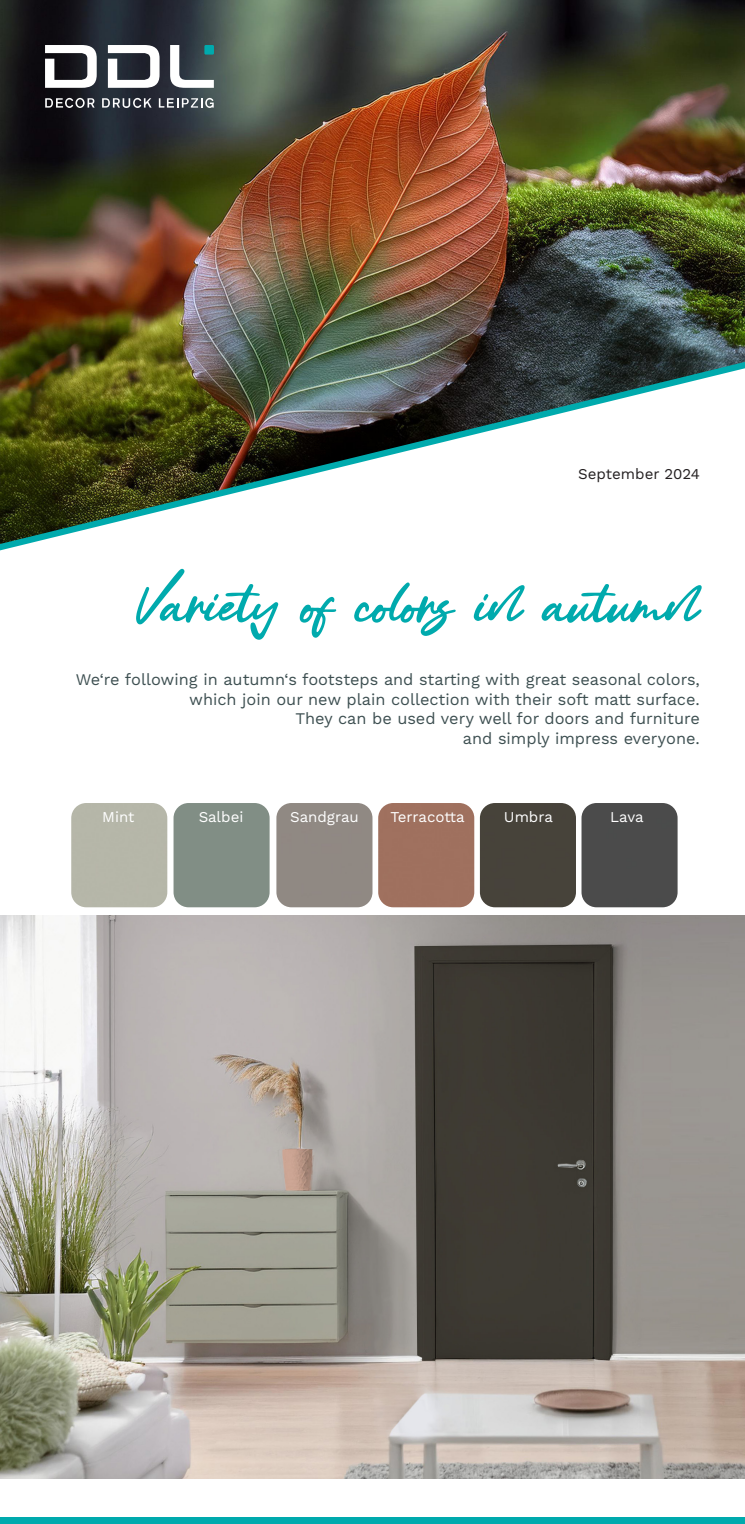
<style>
.page{position:relative;width:745px;height:1524px;background:#fff}
.page>*{position:absolute;margin:0;border:0;box-sizing:border-box;transform-origin:0 0}
.t1{font:75px "Sansilk";color:#00aaad}
.t2{font:16.25px/19.5px "Work Sans";color:#3d4f51;text-align:right}
.t3{font:15px "Work Sans";color:#fff}
.t4{font:15px "Work Sans";color:#231f20}
</style>
<div class="page">
<img style="left:0;top:0;width:744px;height:362px">
<img style="left:0;top:362px;width:744px;height:188px">
<div style="left:0;top:1517px;width:744px;height:7px;background:#00aaad"></div>
<svg style="left:45px;top:45px;width:52px;height:43px"></svg>
<svg style="left:108px;top:45px;width:51px;height:43px"></svg>
<svg style="left:170px;top:45px;width:44px;height:43px"></svg>
<div style="left:204px;top:45px;width:10px;height:10px;background:#00aaad"></div>
<svg style="left:45px;top:98px;width:50px;height:10px"></svg>
<svg style="left:159px;top:98px;width:54px;height:10px"></svg>
<svg style="left:102px;top:98px;width:49px;height:10px"></svg>
<div style="left:71px;top:803px;width:96px;height:104px;background:#b6b7a9"></div>
<div style="left:173px;top:803px;width:96px;height:104px;background:#818e85"></div>
<div style="left:276px;top:803px;width:96px;height:104px;background:#908983"></div>
<div style="left:479px;top:803px;width:96px;height:104px;background:#47433a"></div>
<div style="left:378px;top:803px;width:96px;height:104px;background:#9f705e"></div>
<div style="left:581px;top:803px;width:96px;height:104px;background:#4b4b4b"></div>
<img style="left:0;top:915px;width:744px;height:564px">
<p class="t4" style="left:578px;top:465px;width:123px">September 2024</p>
<h1 class="t1" style="left:137px;top:569px;width:564px">Variety of colors in autumn</h1>
<p class="t2" style="left:76px;top:670px;width:625px">We‘re following in autumn‘s footsteps and starting with great seasonal colors, which join our new plain collection with their soft matt surface.<br>They can be used very well for doors and furniture<br>and simply impress everyone.</p>
<p class="t3" style="left:102px;top:808px;width:34px">Mint</p>
<p class="t3" style="left:198px;top:808px;width:46px">Salbei</p>
<p class="t3" style="left:290px;top:808px;width:70px">Sandgrau</p>
<p class="t3" style="left:390px;top:808px;width:76px">Terracotta</p>
<p class="t3" style="left:503px;top:808px;width:50px">Umbra</p>
<p class="t3" style="left:609px;top:808px;width:35px">Lava</p>
</div>
